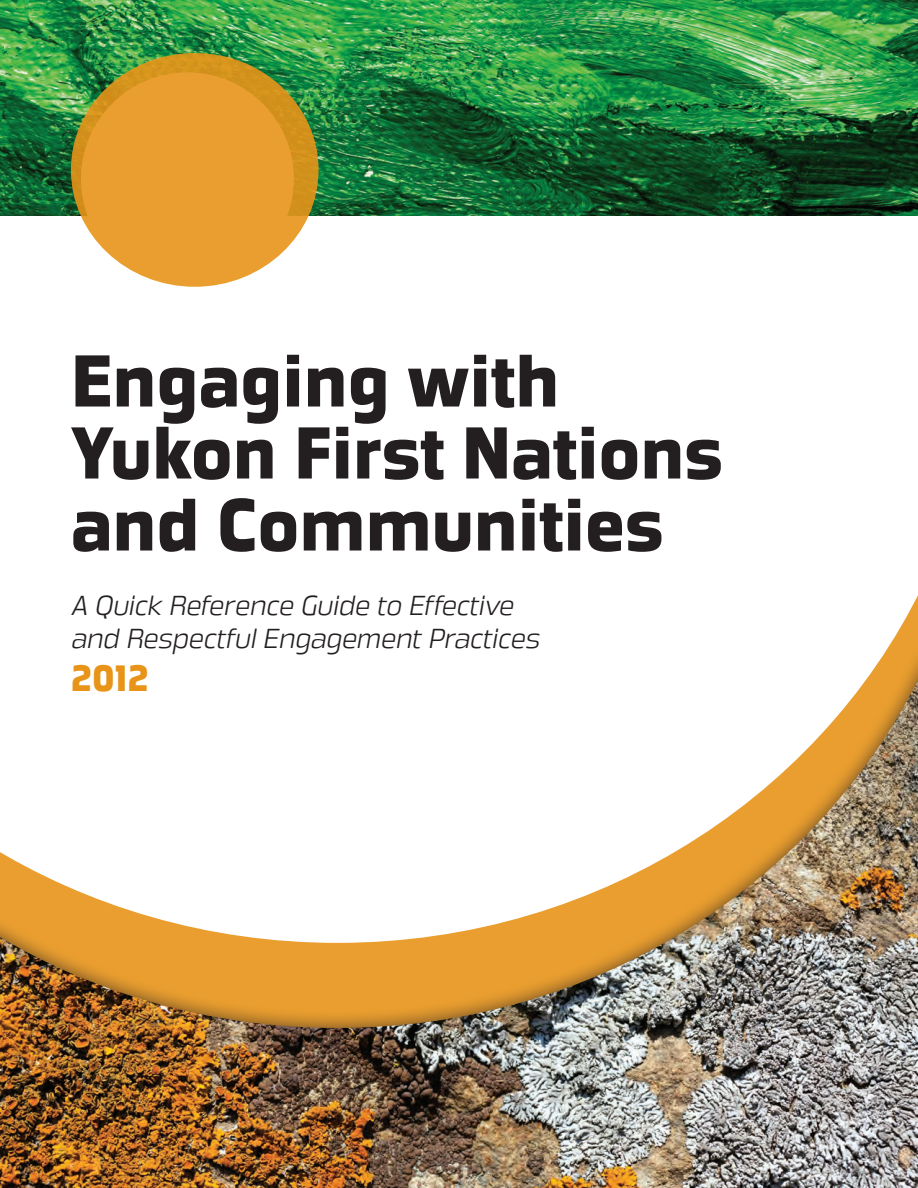
<style>
.page{position:relative;width:918px;height:1188px;background:#fff}
.page>*{position:absolute;margin:0;border:0;box-sizing:border-box;transform-origin:0 0}
.t1{font:72px/72px "Great Escape Bl";color:#231f20}
.t2{font:36px "Great Escape Bl";color:#e89418}
.t3{font:italic 27px/32.4px "Great Escape Lt";color:#231f20}
</style>
<div class="page">
<img style="left:0;top:680px;width:918px;height:508px">
<img style="left:0;top:0;width:918px;height:216px">
<svg style="left:71px;top:53px;width:248px;height:234px;background:#e59b2b"></svg>
<h1 class="t1" style="left:71px;top:345px;width:653px">Engaging with<br>Yukon First Nations and Communities</h1>
<p class="t3" style="left:71px;top:590px;width:470px">A Quick Reference Guide to Effective and Respectful Engagement Practices</p>
<h2 class="t2" style="left:71px;top:657px;width:79px">2012</h2>
</div>
